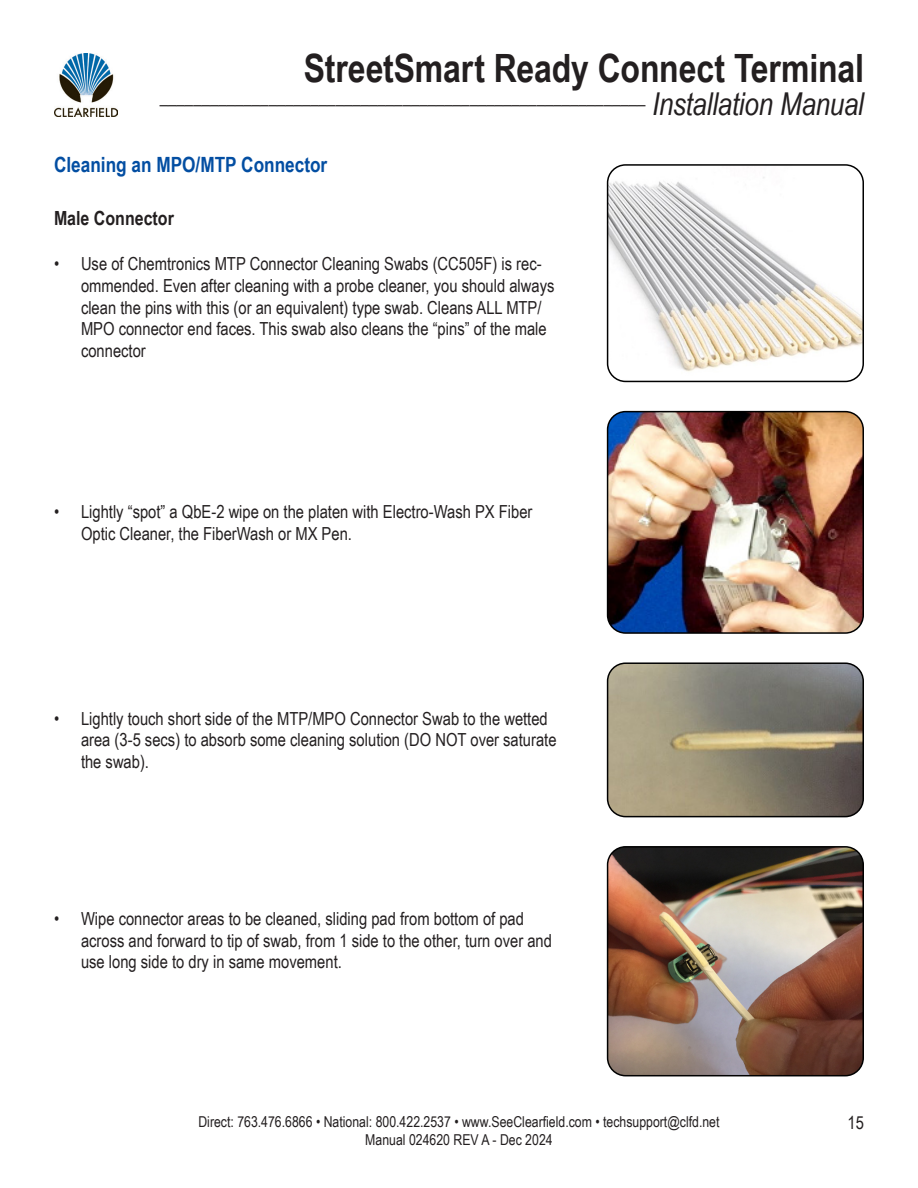
<style>
.page{position:relative;width:918px;height:1188px;background:#fff}
.page>*{position:absolute;margin:0;border:0;box-sizing:border-box;transform-origin:0 0}
.t1{font:700 39px "Arial Narrow";letter-spacing:-.005em;color:#231f20}
.t2{font:700 21px "Arial Narrow";color:#034ea2}
.t3{font:700 19.5px "Arial Narrow";color:#231f20}
.t4{font:italic 18.3px "Arial Narrow";color:#231f20}
.t5{font:18px/21.6px "Arial Narrow";color:#231f20}
.t6{font:15px/18px "Arial Narrow";color:#231f20;text-align:center}
.s1{font-size:31.5px}
</style>
<div class="page">
<img style="left:54px;top:54px;width:63px;height:63px">
<img style="left:608px;top:167px;width:255px;height:214px">
<div style="left:607px;top:164px;width:257px;height:218px;border:2px solid #000;border-radius:18px"></div>
<img style="left:608px;top:412px;width:255px;height:219px">
<div style="left:607px;top:411px;width:257px;height:223px;border:2px solid #000;border-radius:18px"></div>
<img style="left:608px;top:665px;width:255px;height:152px">
<div style="left:607px;top:662px;width:257px;height:155px;border:2px solid #000;border-radius:18px"></div>
<img style="left:608px;top:847px;width:255px;height:229px">
<div style="left:607px;top:846px;width:257px;height:230px;border:2px solid #000;border-radius:18px"></div>
<h1 class="t1" style="left:304px;top:39px;width:562px">StreetSmart Ready Connect Terminal</h1>
<p class="t4" style="left:160px;top:85px;width:706px">__________________________________________________________ <span class="s1">Installation Manual</span></p>
<p class="t2" style="left:54px;top:149px;width:275px">Cleaning an MPO/MTP Connector</p>
<p class="t3" style="left:54px;top:204px;width:121px">Male Connector</p>
<p class="t5" style="left:81px;top:253px;width:475px;text-indent:-27px">• Use of Chemtronics MTP Connector Cleaning Swabs (CC505F) is rec&shy;ommended. Even after cleaning with a probe cleaner, you should always clean the pins with this (or an equivalent) type swab. Cleans ALL MTP/ MPO connector end faces. This swab also cleans the “pins” of the male connector</p>
<p class="t5" style="left:81px;top:500px;width:453px;text-indent:-27px">• Lightly “spot” a QbE-2 wipe on the platen with Electro-Wash PX Fiber<br>Optic Cleaner, the FiberWash or MX Pen.</p>
<p class="t5" style="left:81px;top:707px;width:477px;text-indent:-27px">• Lightly touch short side of the MTP/MPO Connector Swab to the wetted area (3-5 secs) to absorb some cleaning solution (DO NOT over saturate the swab).</p>
<p class="t5" style="left:81px;top:907px;width:473px;text-indent:-27px">• Wipe connector areas to be cleaned, sliding pad from bottom of pad across and forward to tip of swab, from 1 side to the other, turn over and use long side to dry in same movement.</p>
<p class="t6" style="left:198px;top:1112px;width:523px">Direct: 763.476.6866 • National: 800.422.2537 • www.SeeClearfield.com • techsupport@clfd.net<br>Manual 024620 REV A - Dec 2024</p>
<p class="t5" style="left:848px;top:1111px;width:18px">15</p>
</div>
